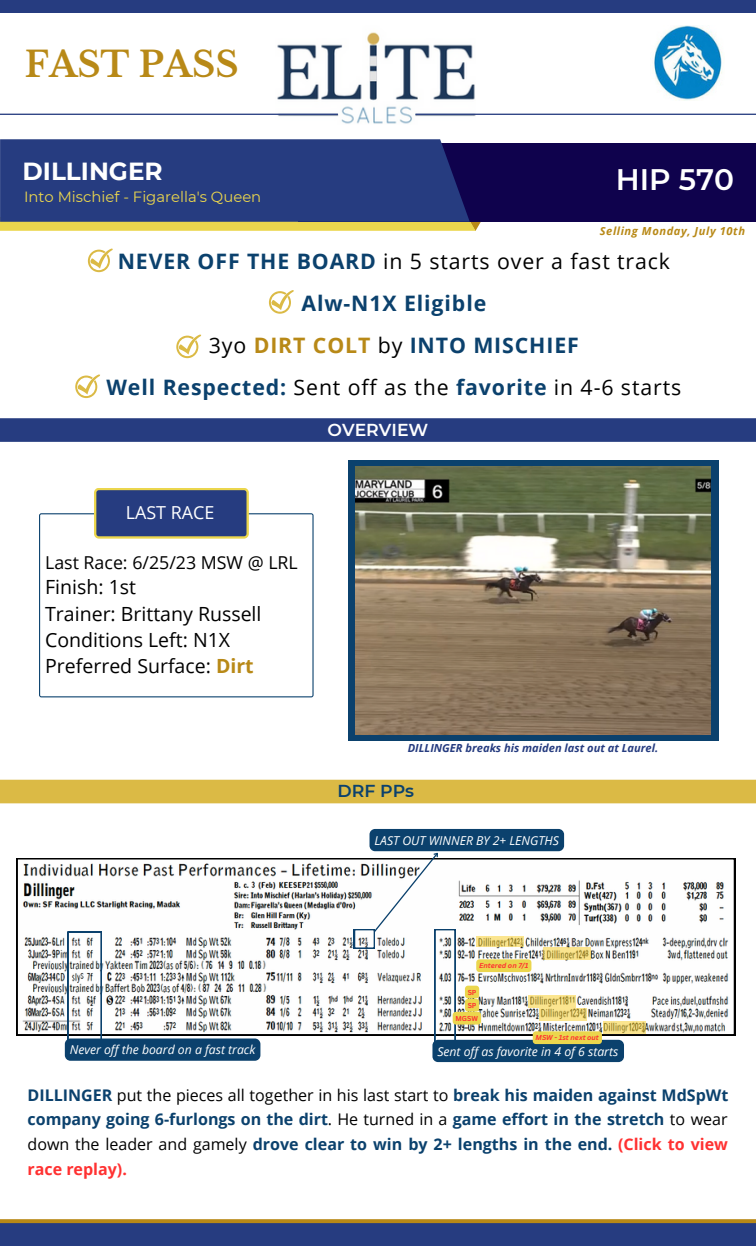
<style>
.page{position:relative;width:756px;height:1246px;background:#fff}
.page>*{position:absolute;margin:0;border:0;box-sizing:border-box;transform-origin:0 0}
.t1{font:700 35px "Libre Baskerville";color:#b88917}
.t2{font:600 29.57px "Montserrat";color:#fff}
.t3{font:700 24.68px "Montserrat";color:#fff}
.t4{font:21.35px "Open Sans";letter-spacing:.04em;color:#000}
.t5{font:700 21.35px "Open Sans";letter-spacing:.04em;color:#0b416d}
.t6{font:19.6px "Open Sans";color:#000}
.t7{font:17.85px "Open Sans";color:#000}
.t8{font:17.85px "Open Sans";color:#fff}
.t9{font:600 17.32px "Montserrat";color:#fff}
.t10{font:600 17.32px "Montserrat";color:#0b416d}
.t11{font:700 16.1px/24.8px "Open Sans";color:#0b416d;text-align:justify}
.t12{font:14.88px "Montserrat";color:#ebd64d}
.t13{font:italic 12.25px "Open Sans";color:#fff}
.t14{font:italic 700 11.2px "Open Sans";color:#263c80}
.t15{font:italic 700 11.2px "Open Sans";letter-spacing:.055em;color:#b88917}
.t16{font:italic 700 7px "Canva Sans";color:#ff3131}
.t17{font:700 7px "Canva Sans";color:#ff3131}
.s1{font-weight:700;color:#0b416d}
.s2{font-weight:400;color:#000}
.s3{color:#b88917}
.s4{font-weight:700;color:#b88917}
.s5{color:#ff3131}
</style>
<div class="page">
<img style="left:276px;top:32px;width:199px;height:92px">
<hr style="left:415px;top:114px;width:341px;height:1px;background:#263c80">
<div style="left:0;top:0;width:756px;height:12px;background:#263c80"></div>
<div style="left:0;top:1223px;width:756px;height:22px;background:#263c80"></div>
<hr style="left:0;top:114px;width:338px;height:1px;background:#263c80">
<svg style="left:0;top:1219px;width:756px;height:4px;background:#bb8e21"></svg>
<svg style="left:0;top:222px;width:481px;height:9px;background:#ebd651"></svg>
<div style="left:298px;top:143px;width:458px;height:79px;background:#0f024d"></div>
<div style="left:0;top:139px;width:470px;height:83px;background:#263c80"></div>
<div style="left:0;top:418px;width:756px;height:24px;background:#263c80"></div>
<div style="left:348px;top:460px;width:370px;height:280px;background:#0b416d"></div>
<img style="left:355px;top:467px;width:356px;height:267px">
<div style="left:0;top:779px;width:756px;height:24px;background:#dbba45"></div>
<svg style="left:39px;top:513px;width:275px;height:184px"></svg>
<svg style="left:94px;top:488px;width:155px;height:50px;background:#3b4c7a"></svg>
<img style="left:654px;top:25px;width:68px;height:75px">
<img style="left:17px;top:858px;width:718px;height:177px">
<svg style="left:176px;top:334px;width:25px;height:24px"></svg>
<svg style="left:88px;top:248px;width:25px;height:24px"></svg>
<svg style="left:269px;top:290px;width:25px;height:24px"></svg>
<svg style="left:75px;top:374px;width:25px;height:24px"></svg>
<svg style="left:68px;top:931px;width:34px;height:107px"></svg>
<svg style="left:603px;top:1021px;width:42px;height:13px"></svg>
<div style="left:432px;top:1039px;width:192px;height:23px;background:#0b416d;border-radius:6px"></div>
<div style="left:65px;top:1038px;width:195px;height:22px;background:#0b416d;border-radius:6px"></div>
<img style="left:354px;top:849px;width:248px;height:195px">
<div style="left:370px;top:829px;width:194px;height:22px;background:#0b416d;border-radius:6px"></div>
<p class="t1" style="left:25px;top:43px;width:215px">FAST PASS</p>
<p class="t3" style="left:23px;top:156px;width:142px">DILLINGER</p>
<p class="t12" style="left:24px;top:188px;width:239px">Into Mischief - Figarella's Queen</p>
<p class="t2" style="left:616px;top:162px;width:120px">HIP 570</p>
<p class="t15" style="left:600px;top:222px;width:147px">Selling Monday, July 10th</p>
<p class="t4" style="left:118px;top:246px;width:554px"><span class="s1">NEVER OFF THE BOARD</span> in 5 starts over a fast track</p>
<p class="t5" style="left:301px;top:288px;width:186px">Alw-N1X Eligible</p>
<p class="t5" style="left:209px;top:330px;width:372px"><span class="s2">3yo</span> <span class="s3">DIRT COLT</span> <span class="s2">by</span> INTO MISCHIEF</p>
<p class="t4" style="left:107px;top:372px;width:576px"><span class="s1">Well Respected:</span> Sent off as the <span class="s1">favorite</span> in 4-6 starts</p>
<p class="t8" style="left:126px;top:500px;width:90px">LAST RACE</p>
<p class="t7" style="left:45px;top:550px;width:254px">Last Race: 6/25/23 MSW @ LRL</p>
<p class="t6" style="left:45px;top:573px;width:92px">Finish: 1st</p>
<p class="t6" style="left:45px;top:599px;width:218px">Trainer: Brittany Russell</p>
<p class="t6" style="left:45px;top:626px;width:187px">Conditions Left: N1X</p>
<p class="t6" style="left:45px;top:652px;width:210px">Preferred Surface: <span class="s4">Dirt</span></p>
<p class="t9" style="left:328px;top:419px;width:102px">OVERVIEW</p>
<p class="t14" style="left:408px;top:740px;width:252px">DILLINGER breaks his maiden last out at Laurel.</p>
<p class="t10" style="left:337px;top:780px;width:78px">DRF PPs</p>
<p class="t13" style="left:374px;top:831px;width:186px">LAST OUT WINNER BY 2+ LENGTHS</p>
<p class="t16" style="left:479px;top:961px;width:51px">Entered on 7/1</p>
<p class="t17" style="left:468px;top:987px;width:10px">SP</p>
<p class="t17" style="left:468px;top:1000px;width:10px">SP</p>
<p class="t17" style="left:456px;top:1013px;width:24px">MGSW</p>
<p class="t16" style="left:536px;top:1032px;width:65px">MSW - 1st next out</p>
<p class="t13" style="left:70px;top:1041px;width:187px">Never off the board on a fast track</p>
<p class="t13" style="left:437px;top:1042px;width:182px">Sent off as favorite in 4 of 6 starts</p>
<p class="t11" style="left:28px;top:1081px;width:702px">DILLINGER <span class="s2">put the pieces all together in his last start to</span> break his maiden against MdSpWt company going 6-furlongs on the dirt<span class="s2">. He turned in a</span> game effort in the stretch <span class="s2">to wear down the leader and gamely</span> drove clear to win by 2+ lengths in the end. <span class="s5">(Click to view race replay).</span></p>
</div>
